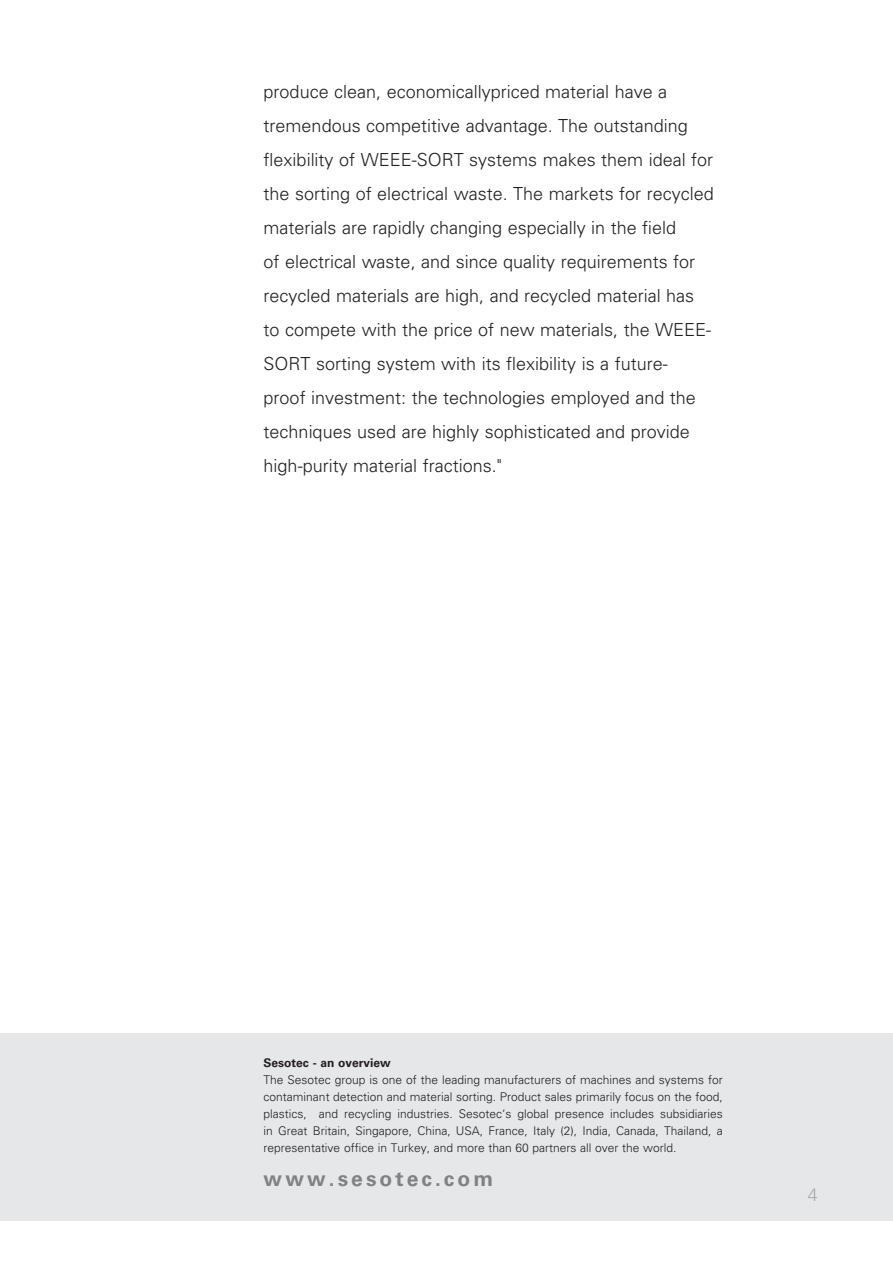
<style>
.page{position:relative;width:893px;height:1263px;background:#fff}
.page>*{position:absolute;margin:0;border:0;box-sizing:border-box;transform-origin:0 0}
.t1{font:700 21px "Univers LT";letter-spacing:.145em;color:#808285}
.t2{font:300 18px/34px "Univers LT";color:#231f20}
.t3{font:300 18px "Univers LT";color:#a8a9ad}
.t4{font:300 12px/17px "Univers LT";color:#231f20;text-align:justify}
.t5{font:700 12px "Univers LT";color:#231f20}
</style>
<div class="page">
<div style="left:0;top:1033px;width:893px;height:187px;background:#e6e7e9"></div>
<p class="t2" style="left:264px;top:74px;width:452px">produce clean, economicallypriced material have a tremendous competitive advantage. The outstanding flexibility of WEEE-SORT systems makes them ideal for the sorting of electrical waste. The markets for recycled materials are rapidly changing especially in the field<br>of electrical waste, and since quality requirements for recycled materials are high, and recycled material has to compete with the price of new materials, the WEEE-SORT sorting system with its flexibility is a future&shy;proof investment: the technologies employed and the techniques used are highly sophisticated and provide high-purity material fractions."</p>
<p class="t5" style="left:264px;top:1056px;width:129px">Sesotec - an overview</p>
<p class="t4" style="left:264px;top:1071px;width:461px">The Sesotec group is one of the leading manufacturers of machines and systems for contaminant detection and material sorting. Product sales primarily focus on the food, plastics, and recycling industries. Sesotec‘s global presence includes subsidiaries in Great Britain, Singapore, China, USA, France, Italy (2), India, Canada, Thailand, a representative office in Turkey, and more than 60 partners all over the world.</p>
<p class="t1" style="left:264px;top:1167px;width:231px">www.sesotec.com</p>
<p class="t3" style="left:808px;top:1183px;width:12px">4</p>
</div>
